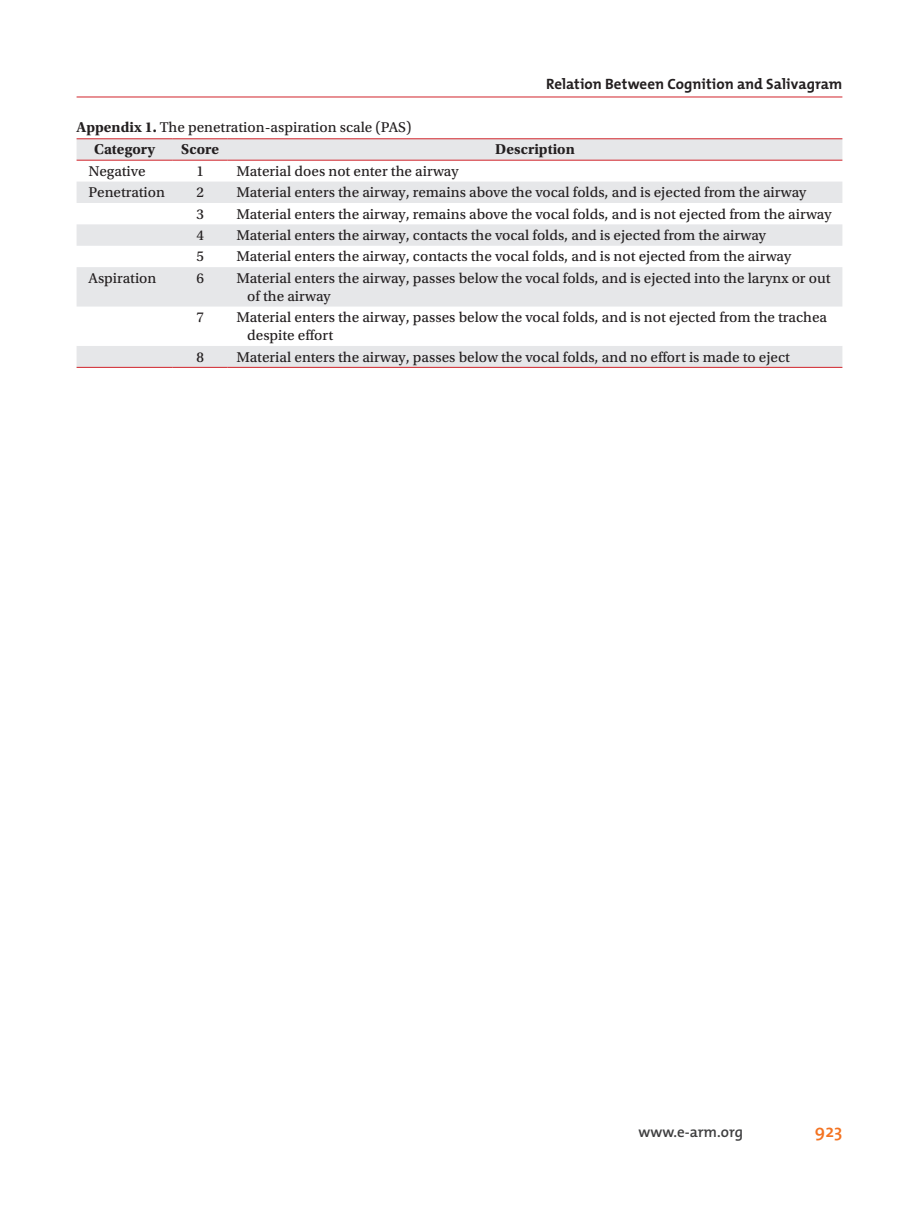
<style>
.page{position:relative;width:919px;height:1217px;background:#fff}
.page>*{position:absolute;margin:0;border:0;box-sizing:border-box;transform-origin:0 0}
.t1{font:600 18px "The Mix";color:#f47321}
.표{font:15px/18px "Utopia Std Capt";color:#231f20}
.t2{font:700 15px "The Mix";color:#231f20}
.표1라인{font:700 15px "Utopia Std";color:#231f20}
.t3{font:600 15px "The Mix";color:#3e3e3f}
.s1{font-family:"Utopia Std";font-weight:700}
</style>
<div class="page">
<hr style="left:77px;top:97px;width:765px;height:1px;background:#d1232a">
<svg style="left:77px;top:139px;width:765px;height:228px;fill:#e6e7e9"></svg>
<hr style="left:77px;top:367px;width:96px;height:1px;background:#d1232a">
<hr style="left:173px;top:367px;width:55px;height:1px;background:#d1232a">
<hr style="left:228px;top:367px;width:614px;height:1px;background:#d1232a">
<hr style="left:77px;top:138px;width:96px;height:1px;background:#d1232a">
<hr style="left:173px;top:138px;width:55px;height:1px;background:#d1232a">
<hr style="left:228px;top:138px;width:614px;height:1px;background:#d1232a">
<hr style="left:77px;top:160px;width:96px;height:1px;background:#d1232a">
<hr style="left:173px;top:160px;width:55px;height:1px;background:#d1232a">
<hr style="left:228px;top:160px;width:614px;height:1px;background:#d1232a">
<p class="t2" style="left:546px;top:71px;width:298px">Relation Between Cognition and Salivagram</p>
<p class="표" style="left:77px;top:118px;width:336px"><span class="s1">Appendix 1.</span> The penetration-aspiration scale (PAS)</p>
<p class="표1라인" style="left:94px;top:141px;width:62px">Category</p>
<p class="표1라인" style="left:181px;top:141px;width:39px">Score</p>
<p class="표1라인" style="left:495px;top:141px;width:81px">Description</p>
<p class="표" style="left:89px;top:162px;width:58px">Negative</p>
<p class="표" style="left:196px;top:162px;width:9px">1</p>
<p class="표" style="left:236px;top:162px;width:223px">Material does not enter the airway</p>
<p class="표" style="left:89px;top:184px;width:78px">Penetration</p>
<p class="표" style="left:196px;top:184px;width:9px">2</p>
<p class="표" style="left:236px;top:184px;width:571px">Material enters the airway, remains above the vocal folds, and is ejected from the airway</p>
<p class="표" style="left:196px;top:205px;width:9px">3</p>
<p class="표" style="left:236px;top:205px;width:596px">Material enters the airway, remains above the vocal folds, and is not ejected from the airway</p>
<p class="표" style="left:196px;top:226px;width:9px">4</p>
<p class="표" style="left:236px;top:226px;width:531px">Material enters the airway, contacts the vocal folds, and is ejected from the airway</p>
<p class="표" style="left:196px;top:248px;width:9px">5</p>
<p class="표" style="left:236px;top:248px;width:556px">Material enters the airway, contacts the vocal folds, and is not ejected from the airway</p>
<p class="표" style="left:89px;top:269px;width:69px">Aspiration</p>
<p class="표" style="left:196px;top:269px;width:9px">6</p>
<p class="표" style="left:247px;top:269px;width:585px;text-indent:-11px">Material enters the airway, passes below the vocal folds, and is ejected into the larynx or out of the airway</p>
<p class="표" style="left:196px;top:308px;width:9px">7</p>
<p class="표" style="left:247px;top:308px;width:581px;text-indent:-11px">Material enters the airway, passes below the vocal folds, and is not ejected from the trachea despite effort</p>
<p class="표" style="left:196px;top:348px;width:9px">8</p>
<p class="표" style="left:236px;top:348px;width:555px">Material enters the airway, passes below the vocal folds, and no effort is made to eject</p>
<p class="t3" style="left:638px;top:1118px;width:106px">www.e-arm.org</p>
<p class="t1" style="left:814px;top:1115px;width:29px">923</p>
</div>
